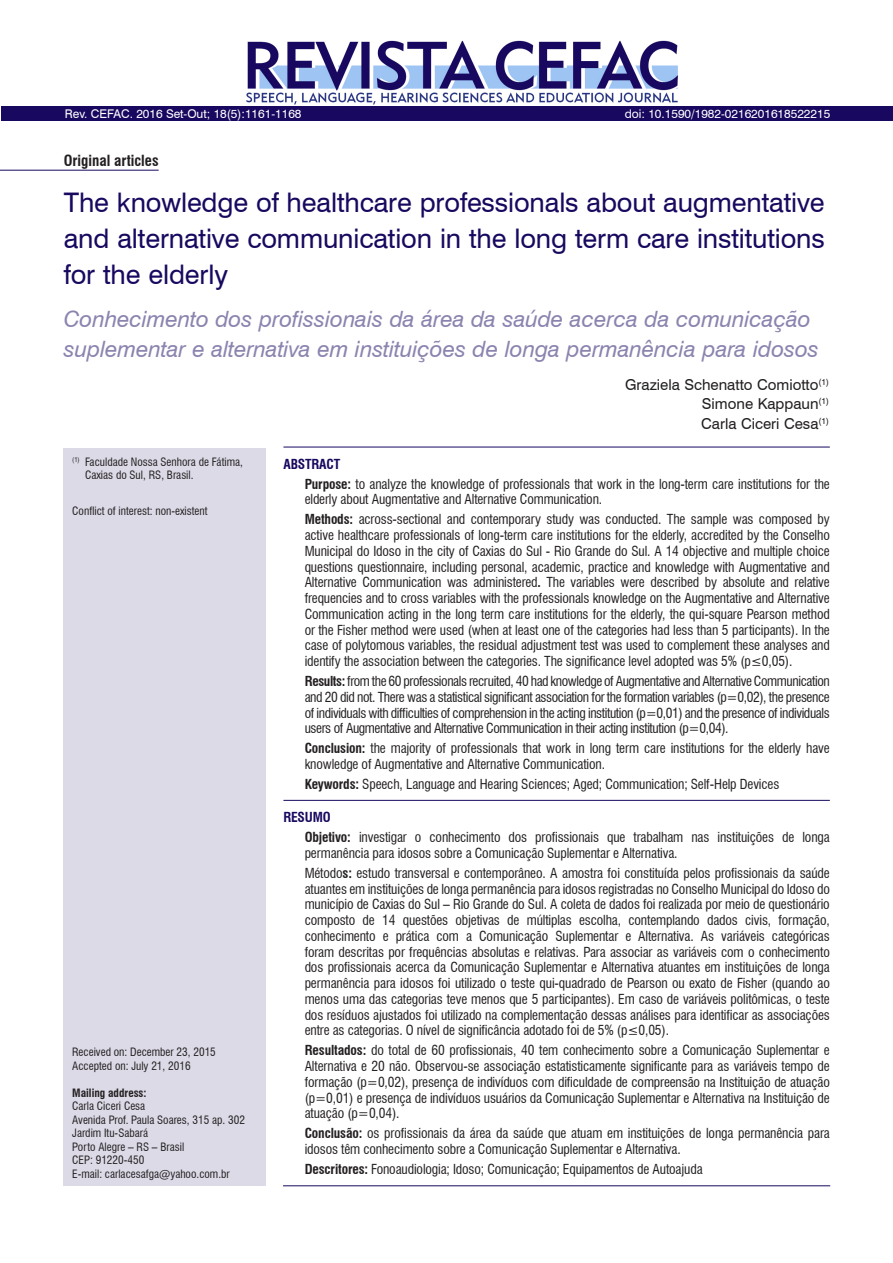
<style>
.page{position:relative;width:893px;height:1263px;background:#fff}
.page>*{position:absolute;margin:0;border:0;box-sizing:border-box;transform-origin:0 0}
.Titulo{font:27px/36px "Swiss 721 BT";letter-spacing:-.005em;color:#18085f;text-align:justify}
.Titulo_ingles{font:italic 22.5px/30px "Swiss 721 BT";letter-spacing:-.005em;color:#8b84af}
.Autor{font:15px "Swiss 721 BT";color:#231f20}
.Tipo_de_artigo{font:700 condensed 15px "Swiss 721 BT";color:#231f20}
.Resumo{font:condensed 13.5px/15.8px "Swiss 721 BT";letter-spacing:-.01em;color:#231f20}
.Resumo_título{font:700 condensed 13.5px "Swiss 721 BT";letter-spacing:-.01em;color:#18085f}
.Legenda_bibliográfi{font:12px "Swiss 721 BT";color:#fff}
.DOI_-_variável_1{font:12px "Swiss 721 BT";color:#fff}
.Endereço_correspond{font:condensed 11.25px "Swiss 721 BT";color:#231f20}
.Notas{font:condensed 11.25px/13.5px "Swiss 721 BT";color:#231f20}
.Endereço_correspond-2{font:700 condensed 11.25px "Swiss 721 BT";color:#231f20}
.s1{font-weight:700}
</style>
<div class="page">
<div style="left:64px;top:449px;width:202px;height:737px;background:#dcdae7"></div>
<hr style="left:283px;top:447px;width:547px;height:1px;background:#18085f">
<hr style="left:283px;top:800px;width:547px;height:1px;background:#18085f">
<hr style="left:283px;top:1185px;width:547px;height:1px;background:#18085f">
<hr style="left:0;top:170px;width:159px;height:1px;background:#18085f">
<img style="left:246px;top:40px;width:432px;height:65px">
<div style="left:1px;top:106px;width:892px;height:15px;background:#18085f"></div>
<p class="Legenda_bibliográfi" style="left:65px;top:106px;width:238px">Rev. CEFAC. 2016 Set-Out; 18(5):1161-1168</p>
<p class="DOI_-_variável_1" style="left:625px;top:106px;width:207px">doi: 10.1590/1982-0216201618522215</p>
<p class="Tipo_de_artigo" style="left:64px;top:152px;width:96px">Original articles</p>
<p class="Titulo" style="left:64px;top:184px;width:763px">The knowledge of healthcare professionals about augmentative and alternative communication in the long term care institutions for the elderly</p>
<p class="Titulo_ingles" style="left:64px;top:304px;width:757px">Conhecimento dos profissionais da área da saúde acerca da comunicação suplementar e alternativa em instituições de longa permanência para idosos</p>
<p class="Autor" style="left:625px;top:374px;width:206px">Graziela Schenatto Comiotto<sup>(1)</sup></p>
<p class="Autor" style="left:702px;top:393px;width:129px">Simone Kappaun<sup>(1)</sup></p>
<p class="Autor" style="left:701px;top:413px;width:129px">Carla Ciceri Cesa<sup>(1)</sup></p>
<p class="Notas" style="left:85px;top:455px;width:159px;text-indent:-13px"><sup>(1)</sup> Faculdade Nossa Senhora de Fátima,<br>Caxias do Sul, RS, Brasil.</p>
<p class="Notas" style="left:72px;top:504px;width:137px">Conflict of interest: non-existent</p>
<p class="Endereço_correspond" style="left:72px;top:1045px;width:145px">Received on: December 23, 2015</p>
<p class="Endereço_correspond" style="left:72px;top:1059px;width:120px">Accepted on: July 21, 2016</p>
<p class="Endereço_correspond-2" style="left:72px;top:1086px;width:76px">Mailing address:</p>
<p class="Endereço_correspond" style="left:72px;top:1099px;width:75px">Carla Ciceri Cesa</p>
<p class="Endereço_correspond" style="left:72px;top:1113px;width:174px">Avenida Prof. Paula Soares, 315 ap. 302</p>
<p class="Endereço_correspond" style="left:72px;top:1126px;width:77px">Jardim Itu-Sabará</p>
<p class="Endereço_correspond" style="left:72px;top:1140px;width:113px">Porto Alegre – RS – Brasil</p>
<p class="Endereço_correspond" style="left:72px;top:1153px;width:73px">CEP: 91220-450</p>
<p class="Endereço_correspond" style="left:72px;top:1167px;width:159px">E-mail: carlacesafga@yahoo.com.br</p>
<p class="Resumo_título" style="left:283px;top:456px;width:58px">ABSTRACT</p>
<p class="Resumo" style="left:305px;top:476px;width:527px"><span class="s1">Purpose:</span> to analyze the knowledge of professionals that work in the long-term care institutions for the elderly about Augmentative and Alternative Communication.</p>
<p class="Resumo" style="left:305px;top:512px;width:527px;text-align:justify"><span class="s1">Methods:</span> across-sectional and contemporary study was conducted. The sample was composed by active healthcare professionals of long-term care institutions for the elderly, accredited by the Conselho Municipal do Idoso in the city of Caxias do Sul - Rio Grande do Sul. A 14 objective and multiple choice questions questionnaire, including personal, academic, practice and knowledge with Augmentative and Alternative Communication was administered<span class="s1">.</span> The variables were described by absolute and relative frequencies and to cross variables with the professionals knowledge on the Augmentative and Alternative Communication acting in the long term care institutions for the elderly, the qui-square Pearson method or the Fisher method were used (when at least one of the categories had less than 5 participants). In the case of polytomous variables, the residual adjustment test was used to complement these analyses and identify the association between the categories. The significance level adopted was 5% (p≤0,05).</p>
<p class="Resumo" style="left:305px;top:673px;width:527px;text-align:justify"><span class="s1">Results:</span> from the 60 professionals recruited, 40 had knowledge of Augmentative and Alternative Communication and 20 did not. There was a statistical significant association for the formation variables (p=0,02), the presence of individuals with difficulties of comprehension in the acting institution (p=0,01) and the presence of individuals users of Augmentative and Alternative Communication in their acting institution (p=0,04).</p>
<p class="Resumo" style="left:305px;top:741px;width:527px"><span class="s1">Conclusion:</span> the majority of professionals that work in long term care institutions for the elderly have knowledge of Augmentative and Alternative Communication.</p>
<p class="Resumo" style="left:305px;top:776px;width:476px"><span class="s1">Keywords:</span> Speech, Language and Hearing Sciences; Aged; Communication; Self-Help Devices</p>
<p class="Resumo_título" style="left:283px;top:809px;width:49px">RESUMO</p>
<p class="Resumo" style="left:305px;top:829px;width:527px"><span class="s1">Objetivo:</span> investigar o conhecimento dos profissionais que trabalham nas instituições de longa permanência para idosos sobre a Comunicação Suplementar e Alternativa.</p>
<p class="Resumo" style="left:305px;top:865px;width:527px;text-align:justify">Método<span class="s1">s:</span> estudo transversal e contemporâneo. A amostra foi constituída pelos profissionais da saúde atuantes em instituições de longa permanência para idosos registradas no Conselho Municipal do Idoso do município de Caxias do Sul – Rio Grande do Sul. A coleta de dados foi realizada por meio de questionário composto de 14 questões objetivas de múltiplas escolha, contemplando dados civis, formação, conhecimento e prática com a Comunicação Suplementar e Alternativa. As variáveis categóricas foram descritas por frequências absolutas e relativas. Para associar as variáveis com o conhecimento dos profissionais acerca da Comunicação Suplementar e Alternativa atuantes em instituições de longa permanência para idosos foi utilizado o teste qui-quadrado de Pearson ou exato de Fisher (quando ao menos uma das categorias teve menos que 5 participantes). Em caso de variáveis politômicas, o teste dos resíduos ajustados foi utilizado na complementação dessas análises para identificar as associações entre as categorias. O nível de significância adotado foi de 5% (p≤0,05).</p>
<p class="Resumo" style="left:305px;top:1042px;width:527px;text-align:justify"><span class="s1">Resultados:</span> do total de 60 profissionais, 40 tem conhecimento sobre a Comunicação Suplementar e Alternativa e 20 não. Observou-se associação estatisticamente significante para as variáveis tempo de formação (p=0,02), presença de indivíduos com dificuldade de compreensão na Instituição de atuação (p=0,01) e presença de indivíduos usuários da Comunicação Suplementar e Alternativa na Instituição de atuação (p=0,04).</p>
<p class="Resumo" style="left:305px;top:1125px;width:527px"><span class="s1">Conclusão:</span> os profissionais da área da saúde que atuam em instituições de longa permanência para idosos têm conhecimento sobre a Comunicação Suplementar e Alternativa.</p>
<p class="Resumo" style="left:305px;top:1161px;width:399px"><span class="s1">Descritores:</span> Fonoaudiologia; Idoso; Comunicação; Equipamentos de Autoajuda</p>
</div>
